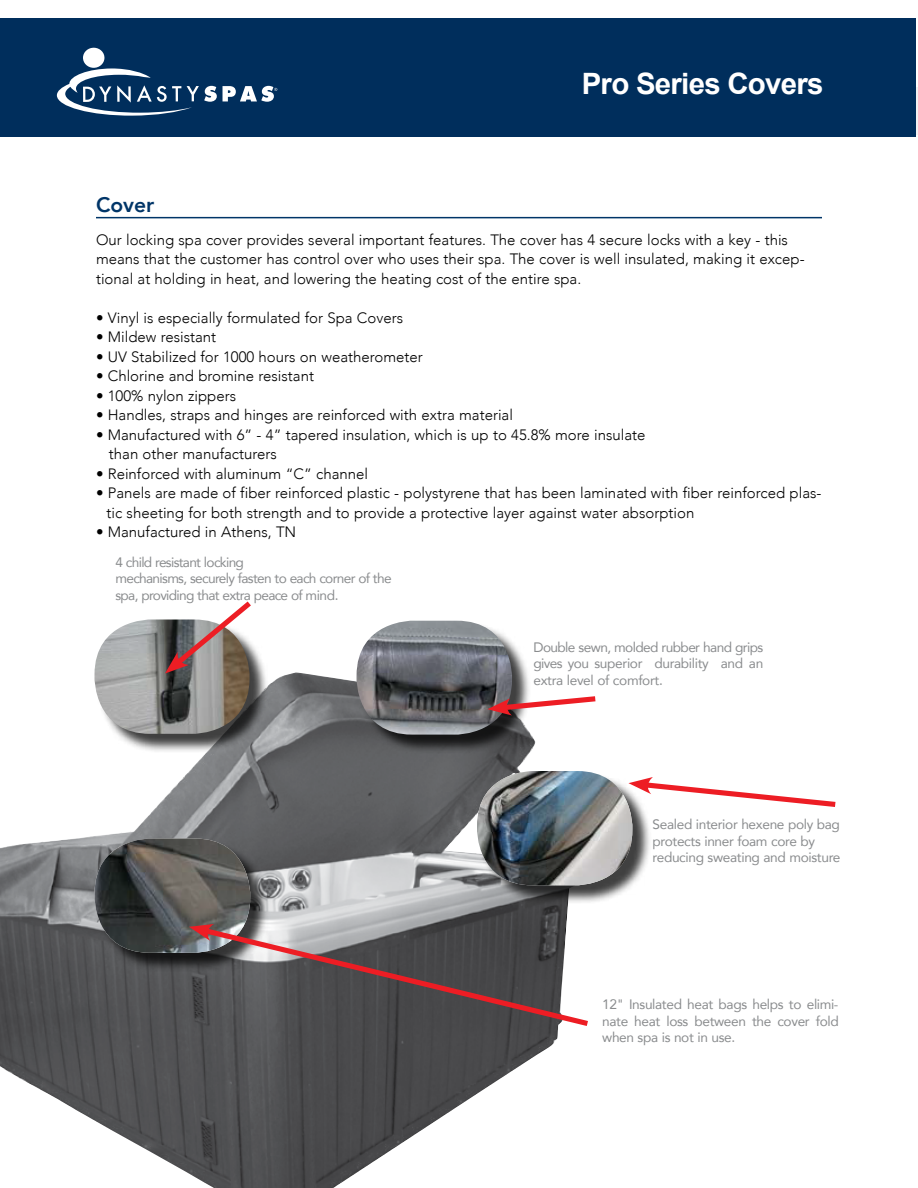
<style>
.page{position:relative;width:918px;height:1188px;background:#fff}
.page>*{position:absolute;margin:0;border:0;box-sizing:border-box;transform-origin:0 0}
.t1{font:700 29.4px "Arial";letter-spacing:-.025em;color:#fff}
.t2{font:800 21px "Avenir";color:#003568}
.t3{font:300 15px/19.5px "Avenir";color:#000}
.t4{font:13.65px/16.4px "Avenir";letter-spacing:-.025em;color:#8a8c8e;text-align:justify}
.t5{font:13.65px/16.4px "Avenir";letter-spacing:-.05em;color:#8a8c8e}
</style>
<div class="page">
<hr style="left:96px;top:217px;width:726px;height:1px;background:#003568">
<img style="left:0;top:672px;width:568px;height:516px">
<svg style="left:359px;top:643px;width:172px;height:111px;background:#616263"></svg>
<img style="left:357px;top:621px;width:155px;height:114px">
<svg style="left:97px;top:841px;width:172px;height:131px;background:#545556"></svg>
<img style="left:94px;top:838px;width:156px;height:115px">
<svg style="left:97px;top:653px;width:172px;height:100px"></svg>
<img style="left:94px;top:620px;width:156px;height:114px">
<svg style="left:479px;top:810px;width:171px;height:94px"></svg>
<img style="left:477px;top:771px;width:155px;height:114px">
<svg style="left:189px;top:924px;width:399px;height:106px;background:#685e61"></svg>
<svg style="left:165px;top:601px;width:92px;height:73px"></svg>
<svg style="left:488px;top:693px;width:108px;height:23px"></svg>
<svg style="left:628px;top:777px;width:208px;height:33px"></svg>
<div style="left:0;top:18px;width:915px;height:118px;background:#002e5c"></div>
<svg style="left:57px;top:68px;width:160px;height:48px"></svg>
<div style="left:83px;top:47px;width:22px;height:21px;background:#fff;border-radius:50%"></div>
<svg style="left:223px;top:86px;width:54px;height:16px"></svg>
<h1 class="t1" style="left:582px;top:64px;width:243px">Pro Series Covers</h1>
<h2 class="t2" style="left:96px;top:188px;width:60px">Cover</h2>
<p class="t3" style="left:96px;top:230px;width:710px">Our locking spa cover provides several important features. The cover has 4 secure locks with a key - this means that the customer has control over who uses their spa. The cover is well insulated, making it excep&shy;tional at holding in heat, and lowering the heating cost of the entire spa.</p>
<p class="t3" style="left:96px;top:308px;width:309px">• Vinyl is especially formulated for Spa Covers</p>
<p class="t3" style="left:96px;top:327px;width:122px">• Mildew resistant</p>
<p class="t3" style="left:96px;top:347px;width:328px">• UV Stabilized for 1000 hours on weatherometer</p>
<p class="t3" style="left:96px;top:366px;width:220px">• Chlorine and bromine resistant</p>
<p class="t3" style="left:96px;top:386px;width:142px">• 100% nylon zippers</p>
<p class="t3" style="left:96px;top:405px;width:418px">• Handles, straps and hinges are reinforced with extra material</p>
<p class="t3" style="left:109px;top:425px;width:538px;text-indent:-13px">• Manufactured with 6” - 4” tapered insulation, which is up to 45.8% more insulate than other manufacturers</p>
<p class="t3" style="left:96px;top:464px;width:274px">• Reinforced with aluminum “C” channel</p>
<p class="t3" style="left:107px;top:483px;width:717px;text-indent:-11px">• Panels are made of fiber reinforced plastic - polystyrene that has been laminated with fiber reinforced plas&shy;tic sheeting for both strength and to provide a protective layer against water absorption</p>
<p class="t3" style="left:96px;top:522px;width:202px">• Manufactured in Athens, TN</p>
<p class="t5" style="left:115px;top:554px;width:278px">4 child resistant locking<br>mechanisms, securely fasten to each corner of the spa, providing that extra peace of mind.</p>
<p class="t4" style="left:534px;top:639px;width:231px">Double sewn, molded rubber hand grips gives you superior durability and an extra level of comfort.</p>
<p class="t4" style="left:652px;top:816px;width:190px;text-align:left">Sealed interior hexene poly bag protects inner foam core by reducing sweating and moisture</p>
<p class="t4" style="left:602px;top:996px;width:238px">12" Insulated heat bags helps to elimi&shy;nate heat loss between the cover fold when spa is not in use.</p>
</div>
